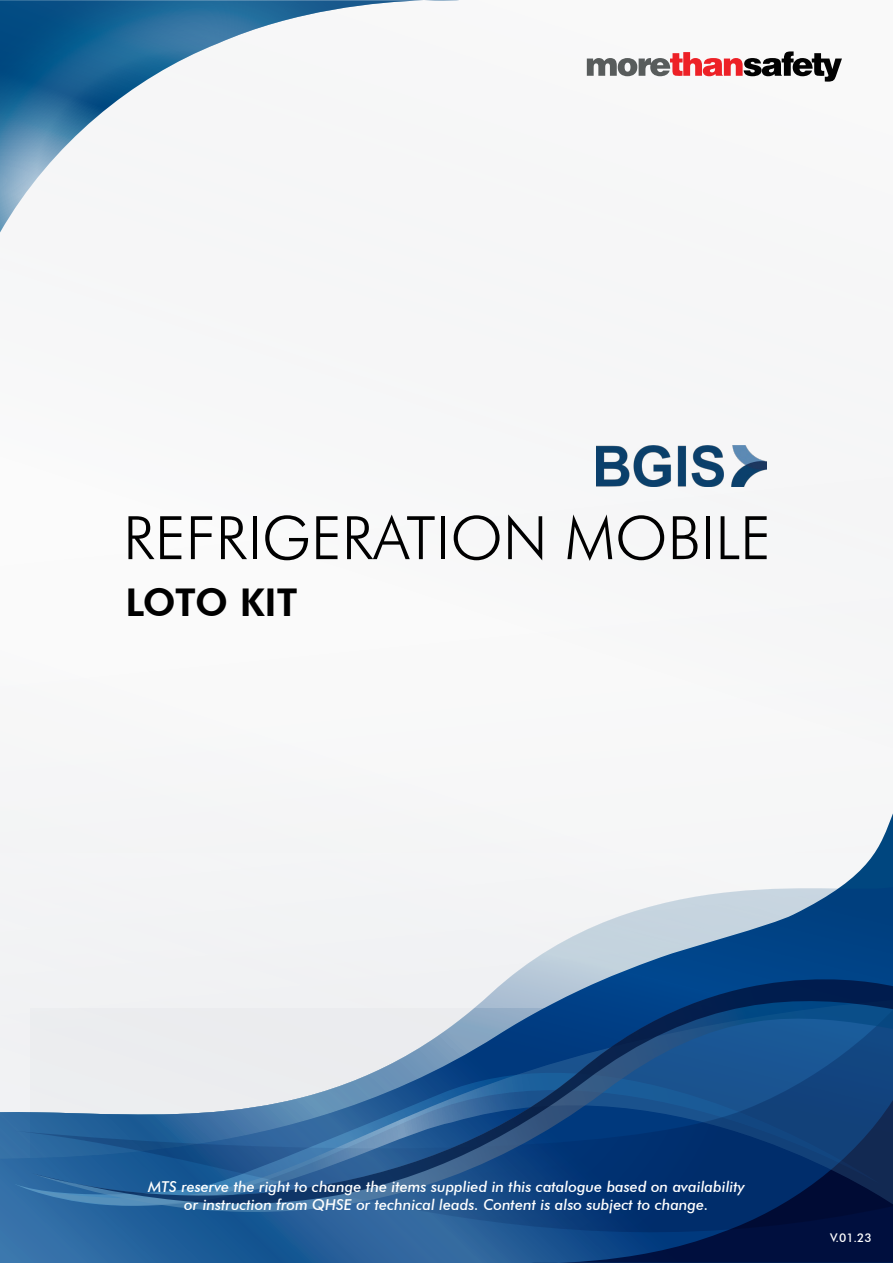
<style>
.page{position:relative;width:893px;height:1263px;background:#fff}
.page>*{position:absolute;margin:0;border:0;box-sizing:border-box;transform-origin:0 0}
.t1{font:300 60px "Futura BT";color:#000}
.t2{font:800 38.25px "Futura BT";letter-spacing:-.02em;color:#000}
.t3{font:italic 500 15px/18px "Futura BT";color:#fff;text-align:center}
.t4{font:500 12px "Futura BT";color:#fff}
</style>
<div class="page">
<div style="left:0;top:813px;width:893px;height:73px;background:#f4f5f6"></div>
<svg style="left:0;top:0;width:459px;height:232px"></svg>
<svg style="left:0;top:1121px;width:531px;height:142px;background:#29649d"></svg>
<svg style="left:0;top:886px;width:893px;height:235px"></svg>
<svg style="left:531px;top:1232px;width:362px;height:31px;background:#052459"></svg>
<svg style="left:14px;top:1008px;width:879px;height:224px;background:#2b598d"></svg>
<svg style="left:31px;top:1204px;width:862px;height:8px;background:#1c4b82"></svg>
<svg style="left:31px;top:979px;width:862px;height:225px;background:#5479a3"></svg>
<svg style="left:587px;top:51px;width:255px;height:31px"></svg>
<img style="left:596px;top:445px;width:170px;height:41px">
<h1 class="t1" style="left:123px;top:501px;width:649px">REFRIGERATION MOBILE</h1>
<h2 class="t2" style="left:125px;top:579px;width:174px">LOTO KIT</h2>
<p class="t3" style="left:148px;top:1177px;width:598px">MTS reserve the right to change the items supplied in this catalogue based on availability or instruction from QHSE or technical leads. Content is also subject to change.</p>
<p class="t4" style="left:830px;top:1230px;width:43px">V.01.23</p>
</div>
